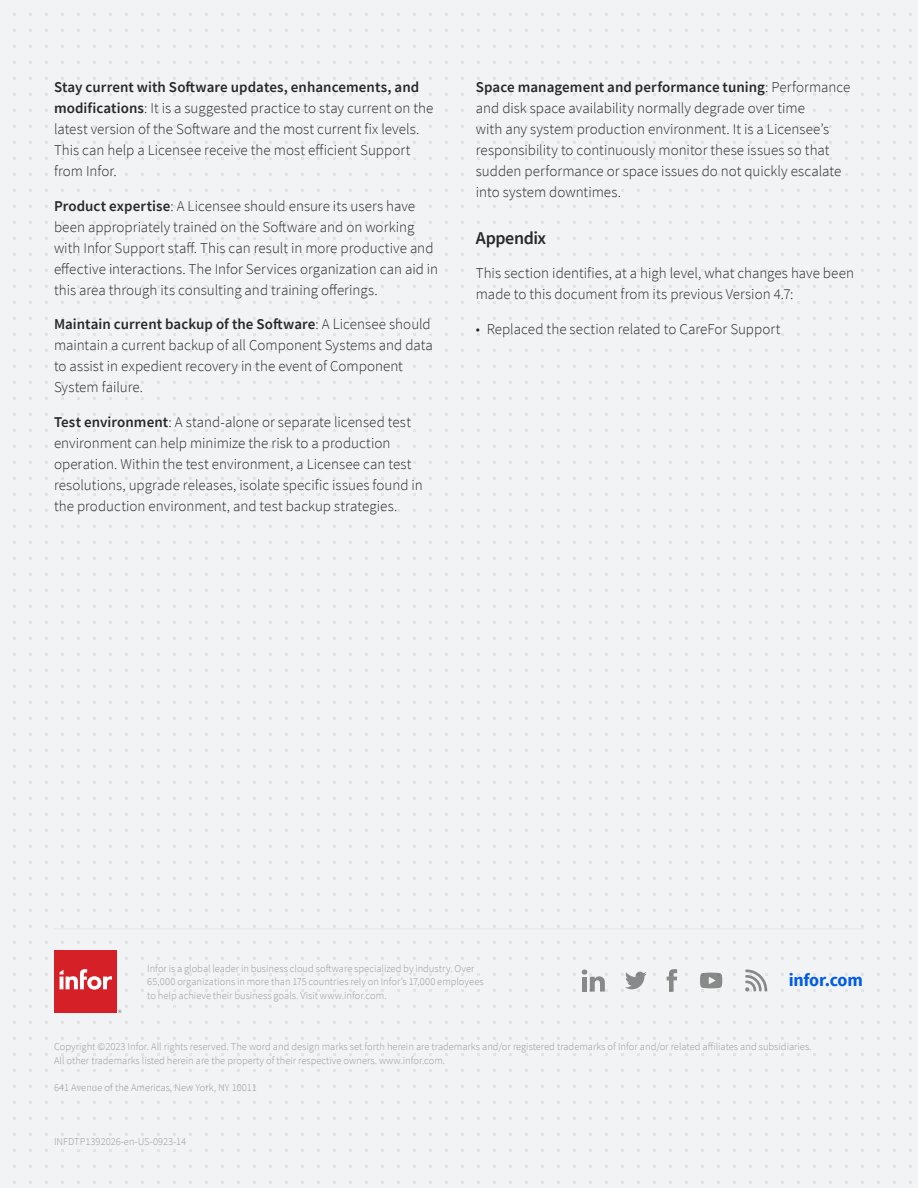
<style>
.page{position:relative;width:918px;height:1188px;background:#f2f3f4}
.page>*{position:absolute;margin:0;border:0;box-sizing:border-box;transform-origin:0 0}
.t1{font:700 18px "Source Sans Pro";letter-spacing:-.015em;color:#005ce6}
.Subhead_1{font:600 18px "Source Sans Pro";letter-spacing:-.02em;color:#26292c}
.Body_Copy{font:300 15px/21px "Source Sans Pro";color:#26292c}
.Boiler_Plate{font:300 10.5px/13.5px "Source Sans Pro";color:#999}
.s1{font-weight:600}
</style>
<div class="page">
<div style="left:54px;top:951px;width:62px;height:62px;background:#d62027"></div>
<svg style="left:60px;top:969px;width:52px;height:21px"></svg>
<hr style="left:54px;top:928px;width:810px;height:1px;background:#e6e6e6">
<svg style="left:582px;top:969px;width:23px;height:22px"></svg>
<svg style="left:625px;top:972px;width:22px;height:17px"></svg>
<svg style="left:700px;top:973px;width:22px;height:15px"></svg>
<svg style="left:667px;top:969px;width:10px;height:23px"></svg>
<svg style="left:745px;top:969px;width:22px;height:22px"></svg>
<p class="Body_Copy" style="left:54px;top:77px;width:381px"><span class="s1">Stay current with Software updates, enhancements, and modifications</span>: It is a suggested practice to stay current on the latest version of the Software and the most current fix levels.<br>This can help a Licensee receive the most efficient Support from Infor.</p>
<p class="Body_Copy" style="left:54px;top:195px;width:386px"><span class="s1">Product expertise</span>: A Licensee should ensure its users have been appropriately trained on the Software and on working with Infor Support staff. This can result in more productive and effective interactions. The Infor Services organization can aid in this area through its consulting and training offerings.</p>
<p class="Body_Copy" style="left:54px;top:314px;width:380px"><span class="s1">Maintain current backup of the Software</span>: A Licensee should maintain a current backup of all Component Systems and data to assist in expedient recovery in the event of Component System failure.</p>
<p class="Body_Copy" style="left:54px;top:411px;width:370px"><span class="s1">Test environment</span>: A stand-alone or separate licensed test environment can help minimize the risk to a production operation. Within the test environment, a Licensee can test resolutions, upgrade releases, isolate specific issues found in the production environment, and test backup strategies.</p>
<p class="Body_Copy" style="left:476px;top:77px;width:376px"><span class="s1">Space management and performance tuning</span>: Performance and disk space availability normally degrade over time<br>with any system production environment. It is a Licensee’s responsibility to continuously monitor these issues so that sudden performance or space issues do not quickly escalate into system downtimes.</p>
<p class="Subhead_1" style="left:476px;top:226px;width:72px">Appendix</p>
<p class="Body_Copy" style="left:476px;top:263px;width:380px">This section identifies, at a high level, what changes have been made to this document from its previous Version 4.7:</p>
<p class="Body_Copy" style="left:476px;top:318px;width:306px">• Replaced the section related to CareFor Support</p>
<p class="Boiler_Plate" style="left:147px;top:962px;width:338px">Infor is a global leader in business cloud software specialized by industry. Over<br>65,000 organizations in more than 175 countries rely on Infor’s 17,000 employees to help achieve their business goals. Visit www.infor.com.</p>
<p class="t1" style="left:789px;top:968px;width:75px">infor.com</p>
<p class="Boiler_Plate" style="left:54px;top:1040px;width:759px">Copyright ©2023 Infor. All rights reserved. The word and design marks set forth herein are trademarks and/or registered trademarks of Infor and/or related affiliates and subsidiaries.</p>
<p class="Boiler_Plate" style="left:54px;top:1054px;width:393px">All other trademarks listed herein are the property of their respective owners. www.infor.com.</p>
<p class="Boiler_Plate" style="left:54px;top:1081px;width:204px">641 Avenue of the Americas, New York, NY 10011</p>
<p class="Boiler_Plate" style="left:54px;top:1135px;width:134px">INFDTP1392026-en-US-0923-14</p>
</div>
